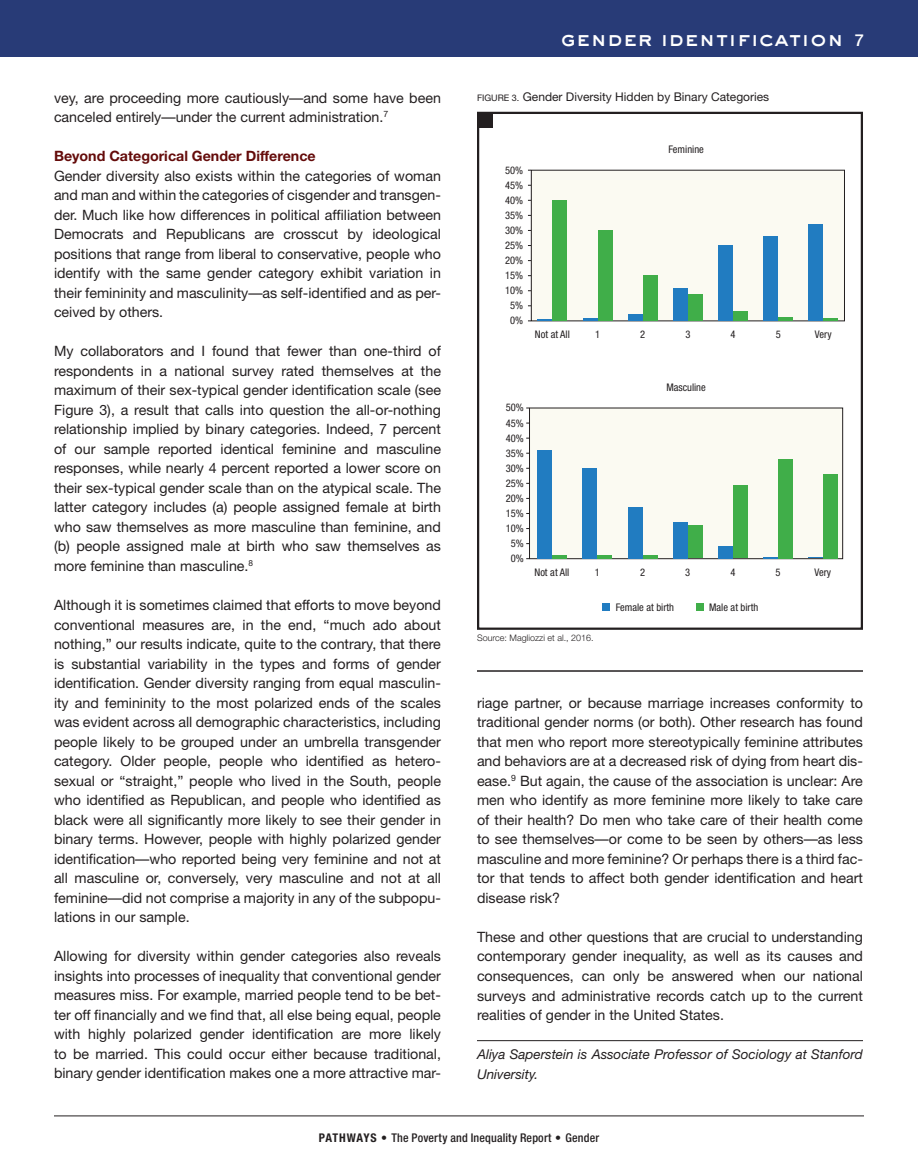
<style>
.page{position:relative;width:918px;height:1175px;background:#fff}
.page>*{position:absolute;margin:0;border:0;box-sizing:border-box;transform-origin:0 0}
.t1{font:21px "AT Sackers Heavy Gothic";color:#fff}
.Main_txt_space{font:14.25px/19.5px "Helvetica Neue";color:#231f20;text-align:justify}
.Main_txt_no_space{font:14.25px/19.5px "Helvetica Neue";color:#231f20;text-align:justify}
.text_sub{font:700 14.25px "Helvetica Neue";color:#640b0a}
.author_bio{font:italic 13.5px/19.5px "Helvetica Neue";color:#231f20}
.chart_title{font:12px "Helvetica Neue";color:#231f20}
.t2{font:500 condensed 12px "Helvetica Neue";letter-spacing:.015em;color:#231f20}
.chart_type{font:condensed 10.5px "Helvetica Neue";color:#231f20}
.source{font:300 9px "Helvetica Neue";color:#231f20}
.s1{font-family:"Helvetica Neue";font-weight:500;font-size:16.5px}
.s2{font-size:9px}
.s3{font-weight:700}
</style>
<div class="page">
<div style="left:477px;top:112px;width:386px;height:518px;border:2px solid #231f20"></div>
<div style="left:479px;top:114px;width:14px;height:13px;background:#231f20"></div>
<div style="left:0;top:0;width:918px;height:57px;background:#283b77"></div>
<hr style="left:54px;top:1115px;width:810px;height:1px;background:#231f20">
<hr style="left:477px;top:670px;width:386px;height:1px;background:#231f20">
<div style="left:696px;top:603px;width:7px;height:7px;background:#40ae49"></div>
<div style="left:603px;top:603px;width:7px;height:7px;background:#217cc1"></div>
<div style="left:531px;top:170px;width:314px;height:151px;background:#fbfaf2;border:1px solid #231f20"></div>
<div style="left:808px;top:224px;width:15px;height:96px;background:#217cc1"></div>
<svg style="left:823px;top:318px;width:15px;height:2px"></svg>
<div style="left:763px;top:236px;width:15px;height:84px;background:#217cc1"></div>
<hr style="left:778px;top:317px;width:15px;height:3px;background:#40ae49">
<div style="left:718px;top:245px;width:15px;height:75px;background:#217cc1"></div>
<div style="left:733px;top:311px;width:15px;height:9px;background:#40ae49"></div>
<div style="left:673px;top:287px;width:15px;height:33px;background:#217cc1"></div>
<div style="left:688px;top:294px;width:15px;height:26px;background:#40ae49"></div>
<div style="left:628px;top:314px;width:15px;height:6px;background:#217cc1"></div>
<div style="left:643px;top:275px;width:15px;height:45px;background:#40ae49"></div>
<svg style="left:583px;top:318px;width:15px;height:2px"></svg>
<div style="left:598px;top:230px;width:15px;height:90px;background:#40ae49"></div>
<svg style="left:537px;top:319px;width:15px;height:1px"></svg>
<div style="left:552px;top:200px;width:15px;height:120px;background:#40ae49"></div>
<div style="left:529px;top:407px;width:314px;height:152px;background:#fbfaf2;border:1px solid #231f20"></div>
<svg style="left:808px;top:557px;width:15px;height:1px"></svg>
<div style="left:823px;top:474px;width:15px;height:84px;background:#40ae49"></div>
<svg style="left:763px;top:557px;width:15px;height:1px"></svg>
<div style="left:778px;top:459px;width:15px;height:99px;background:#40ae49"></div>
<div style="left:718px;top:546px;width:15px;height:12px;background:#217cc1"></div>
<div style="left:733px;top:485px;width:15px;height:73px;background:#40ae49"></div>
<div style="left:673px;top:522px;width:15px;height:36px;background:#217cc1"></div>
<div style="left:688px;top:525px;width:15px;height:33px;background:#40ae49"></div>
<div style="left:628px;top:507px;width:15px;height:51px;background:#217cc1"></div>
<hr style="left:643px;top:555px;width:15px;height:3px;background:#40ae49">
<div style="left:582px;top:468px;width:15px;height:90px;background:#217cc1"></div>
<hr style="left:597px;top:555px;width:15px;height:3px;background:#40ae49">
<div style="left:537px;top:450px;width:15px;height:108px;background:#217cc1"></div>
<hr style="left:552px;top:555px;width:15px;height:3px;background:#40ae49">
<hr style="left:477px;top:1040px;width:386px;height:1px;background:#231f20">
<p class="Main_txt_space" style="left:54px;top:88px;width:388px">vey, are proceeding more cautiously—and some have been canceled entirely—under the current administration.<sup>7</sup></p>
<p class="text_sub" style="left:54px;top:147px;width:263px">Beyond Categorical Gender Difference</p>
<p class="Main_txt_no_space" style="left:54px;top:166px;width:389px">Gender diversity also exists within the categories of woman and man and within the categories of cisgender and transgen&shy;der. Much like how differences in political affiliation between Democrats and Republicans are crosscut by ideological positions that range from liberal to conservative, people who identify with the same gender category exhibit variation in their femininity and masculinity—as self-identified and as per&shy;ceived by others.</p>
<p class="Main_txt_space" style="left:54px;top:341px;width:389px">My collaborators and I found that fewer than one-third of respondents in a national survey rated themselves at the maximum of their sex-typical gender identification scale (see Figure 3), a result that calls into question the all-or-nothing relationship implied by binary categories. Indeed, 7 percent of our sample reported identical feminine and masculine responses, while nearly 4 percent reported a lower score on their sex-typical gender scale than on the atypical scale. The latter category includes (a) people assigned female at birth who saw themselves as more masculine than feminine, and (b) people assigned male at birth who saw themselves as more feminine than masculine.<sup>8</sup></p>
<p class="Main_txt_space" style="left:54px;top:595px;width:389px">Although it is sometimes claimed that efforts to move beyond conventional measures are, in the end, “much ado about nothing,” our results indicate, quite to the contrary, that there is substantial variability in the types and forms of gender identification. Gender diversity ranging from equal masculin&shy;ity and femininity to the most polarized ends of the scales was evident across all demographic characteristics, including people likely to be grouped under an umbrella transgender category. Older people, people who identified as hetero&shy;sexual or “straight,” people who lived in the South, people who identified as Republican, and people who identified as black were all significantly more likely to see their gender in binary terms. However, people with highly polarized gender identification—who reported being very feminine and not at all masculine or, conversely, very masculine and not at all feminine—did not comprise a majority in any of the subpopu&shy;lations in our sample.</p>
<p class="Main_txt_space" style="left:54px;top:946px;width:389px">Allowing for diversity within gender categories also reveals insights into processes of inequality that conventional gender measures miss. For example, married people tend to be bet&shy;ter off financially and we find that, all else being equal, people with highly polarized gender identification are more likely to be married. This could occur either because traditional, binary gender identification makes one a more attractive mar-</p>
<p class="t1" style="left:561px;top:24px;width:305px">gender identification <span class="s1">7</span></p>
<p class="chart_title" style="left:477px;top:90px;width:294px"><span class="s2">FIGURE 3.</span> Gender Diversity Hidden by Binary Categories</p>
<p class="chart_type" style="left:505px;top:164px;width:20px">50%</p>
<p class="chart_type" style="left:505px;top:179px;width:20px">45%</p>
<p class="chart_type" style="left:505px;top:209px;width:20px">35%</p>
<p class="chart_type" style="left:505px;top:194px;width:20px">40%</p>
<p class="chart_type" style="left:505px;top:224px;width:20px">30%</p>
<p class="chart_type" style="left:505px;top:254px;width:20px">20%</p>
<p class="chart_type" style="left:505px;top:284px;width:20px">10%</p>
<p class="chart_type" style="left:510px;top:299px;width:15px">5%</p>
<p class="chart_type" style="left:505px;top:239px;width:20px">25%</p>
<p class="chart_type" style="left:505px;top:269px;width:20px">15%</p>
<p class="chart_type" style="left:510px;top:315px;width:15px">0%</p>
<p class="chart_type" style="left:669px;top:143px;width:37px">Feminine</p>
<p class="chart_type" style="left:535px;top:328px;width:36px">Not at All</p>
<p class="chart_type" style="left:595px;top:328px;width:7px">1</p>
<p class="chart_type" style="left:640px;top:328px;width:7px">2</p>
<p class="chart_type" style="left:685px;top:328px;width:7px">3</p>
<p class="chart_type" style="left:731px;top:328px;width:7px">4</p>
<p class="chart_type" style="left:776px;top:328px;width:7px">5</p>
<p class="chart_type" style="left:815px;top:328px;width:18px">Very</p>
<p class="chart_type" style="left:506px;top:402px;width:20px">50%</p>
<p class="chart_type" style="left:506px;top:417px;width:20px">45%</p>
<p class="chart_type" style="left:506px;top:447px;width:20px">35%</p>
<p class="chart_type" style="left:506px;top:432px;width:20px">40%</p>
<p class="chart_type" style="left:506px;top:462px;width:20px">30%</p>
<p class="chart_type" style="left:506px;top:492px;width:20px">20%</p>
<p class="chart_type" style="left:506px;top:522px;width:20px">10%</p>
<p class="chart_type" style="left:511px;top:537px;width:15px">5%</p>
<p class="chart_type" style="left:506px;top:477px;width:20px">25%</p>
<p class="chart_type" style="left:506px;top:507px;width:20px">15%</p>
<p class="chart_type" style="left:511px;top:552px;width:15px">0%</p>
<p class="chart_type" style="left:666px;top:381px;width:41px">Masculine</p>
<p class="chart_type" style="left:534px;top:566px;width:36px">Not at All</p>
<p class="chart_type" style="left:595px;top:566px;width:7px">1</p>
<p class="chart_type" style="left:640px;top:566px;width:7px">2</p>
<p class="chart_type" style="left:685px;top:566px;width:7px">3</p>
<p class="chart_type" style="left:730px;top:566px;width:7px">4</p>
<p class="chart_type" style="left:776px;top:566px;width:7px">5</p>
<p class="chart_type" style="left:814px;top:566px;width:18px">Very</p>
<p class="chart_type" style="left:616px;top:601px;width:60px">Female at birth</p>
<p class="chart_type" style="left:709px;top:601px;width:51px">Male at birth</p>
<p class="source" style="left:477px;top:632px;width:118px">Source: Magliozzi et al., 2016.</p>
<p class="Main_txt_space" style="left:477px;top:693px;width:388px">riage partner, or because marriage increases conformity to traditional gender norms (or both). Other research has found that men who report more stereotypically feminine attributes and behaviors are at a decreased risk of dying from heart dis&shy;ease.<sup>9</sup> But again, the cause of the association is unclear: Are men who identify as more feminine more likely to take care of their health? Do men who take care of their health come to see themselves—or come to be seen by others—as less masculine and more feminine? Or perhaps there is a third fac&shy;tor that tends to affect both gender identification and heart disease risk?</p>
<p class="Main_txt_space" style="left:477px;top:927px;width:388px">These and other questions that are crucial to understanding contemporary gender inequality, as well as its causes and consequences, can only be answered when our national surveys and administrative records catch up to the current realities of gender in the United States.</p>
<p class="author_bio" style="left:477px;top:1044px;width:388px">Aliya Saperstein is Associate Professor of Sociology at Stanford<br>University.</p>
<p class="t2" style="left:319px;top:1130px;width:282px"><span class="s3">PATHWAYS •</span> The Poverty and Inequality Report <span class="s3">•</span> Gender</p>
</div>
